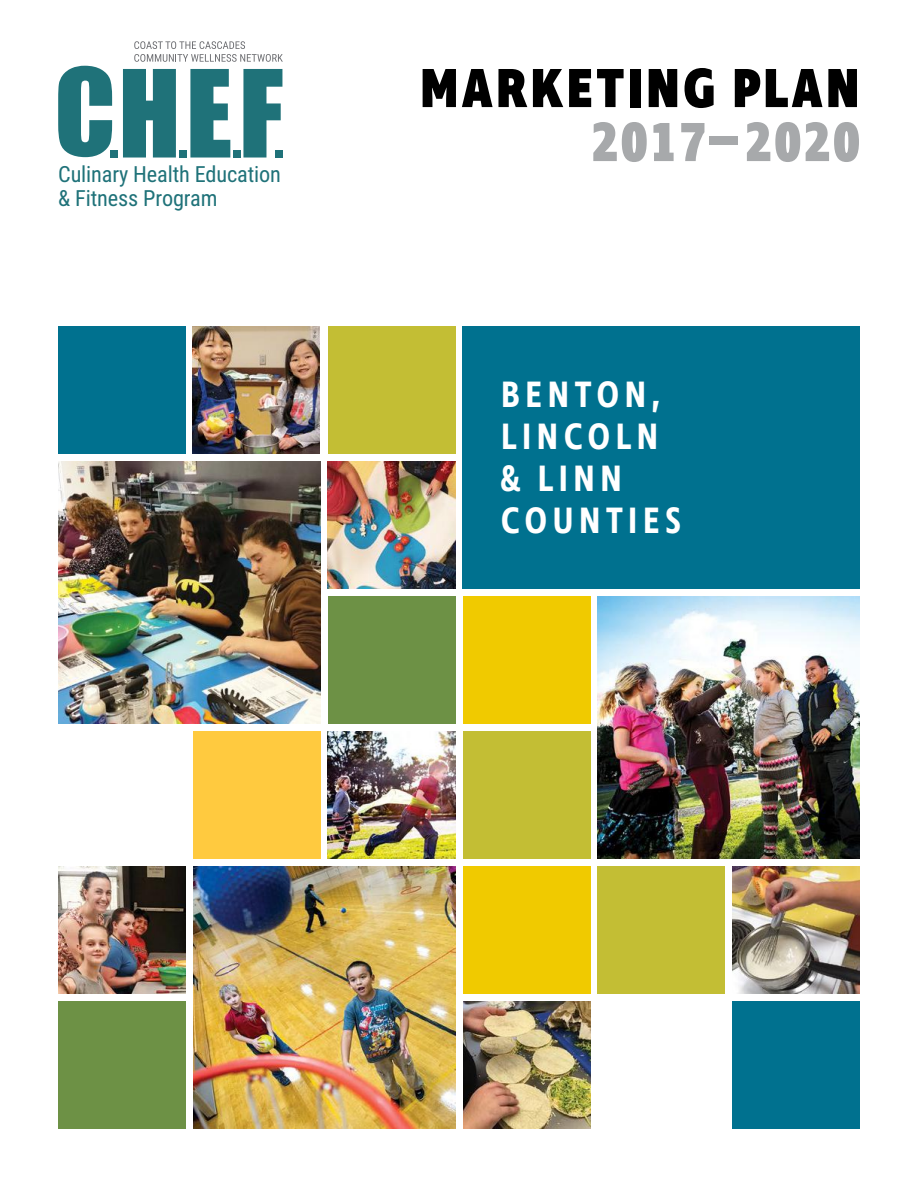
<style>
.page{position:relative;width:918px;height:1188px;background:#fff}
.page>*{position:absolute;margin:0;border:0;box-sizing:border-box;transform-origin:0 0}
.t1{font:800 56.25px "Ingra Cd";letter-spacing:.06em;color:#000}
.t2{font:800 56.25px "Ingra Cd";letter-spacing:.05em;color:#a7a9ab}
.t3{font:600 37.5px/42px "Ingra Cd";letter-spacing:.135em;color:#fff}
.t4{font:22.35px/23.5px "Roboto Condensed";letter-spacing:-.005em;color:#1f7279}
</style>
<div class="page">
<svg style="left:123px;top:69px;width:53px;height:89px;background:#378187"></svg>
<svg style="left:190px;top:69px;width:40px;height:89px"></svg>
<svg style="left:243px;top:69px;width:39px;height:89px"></svg>
<svg style="left:134px;top:41px;width:149px;height:21px"></svg>
<svg style="left:58px;top:66px;width:54px;height:91px"></svg>
<div style="left:110px;top:150px;width:8px;height:7px;background:#1f7279"></div>
<div style="left:179px;top:150px;width:7px;height:7px;background:#1f7279"></div>
<div style="left:233px;top:150px;width:7px;height:7px;background:#1f7279"></div>
<div style="left:275px;top:150px;width:8px;height:7px;background:#1f7279"></div>
<div style="left:58px;top:326px;width:127px;height:128px;background:#00718f"></div>
<div style="left:328px;top:596px;width:127px;height:127px;background:#6d9145"></div>
<div style="left:463px;top:596px;width:127px;height:127px;background:#f0ca00"></div>
<div style="left:193px;top:731px;width:127px;height:127px;background:#ffca3f"></div>
<div style="left:463px;top:731px;width:127px;height:127px;background:#c3be34"></div>
<div style="left:463px;top:866px;width:127px;height:127px;background:#f0ca00"></div>
<div style="left:598px;top:866px;width:127px;height:127px;background:#c3be34"></div>
<div style="left:58px;top:1001px;width:127px;height:127px;background:#6d9145"></div>
<div style="left:733px;top:1001px;width:127px;height:127px;background:#00718f"></div>
<div style="left:328px;top:326px;width:127px;height:128px;background:#c3be34"></div>
<div style="left:463px;top:326px;width:397px;height:263px;background:#00718f"></div>
<img style="left:58px;top:461px;width:262px;height:262px">
<img style="left:598px;top:596px;width:262px;height:262px">
<img style="left:193px;top:866px;width:262px;height:262px">
<img style="left:328px;top:461px;width:127px;height:128px">
<img style="left:328px;top:731px;width:127px;height:127px">
<img style="left:733px;top:866px;width:127px;height:127px">
<img style="left:463px;top:1001px;width:127px;height:127px">
<img style="left:193px;top:326px;width:127px;height:128px">
<img style="left:58px;top:866px;width:127px;height:127px">
<p class="t4" style="left:58px;top:162px;width:224px">Culinary Health Education &amp; Fitness Program</p>
<h1 class="t1" style="left:420px;top:53px;width:441px">MARKETING PLAN</h1>
<h1 class="t2" style="left:592px;top:107px;width:270px">2017–2020</h1>
<h2 class="t3" style="left:501px;top:376px;width:182px">BENTON,<br>LINCOLN &amp; LINN<br>COUNTIES</h2>
</div>
